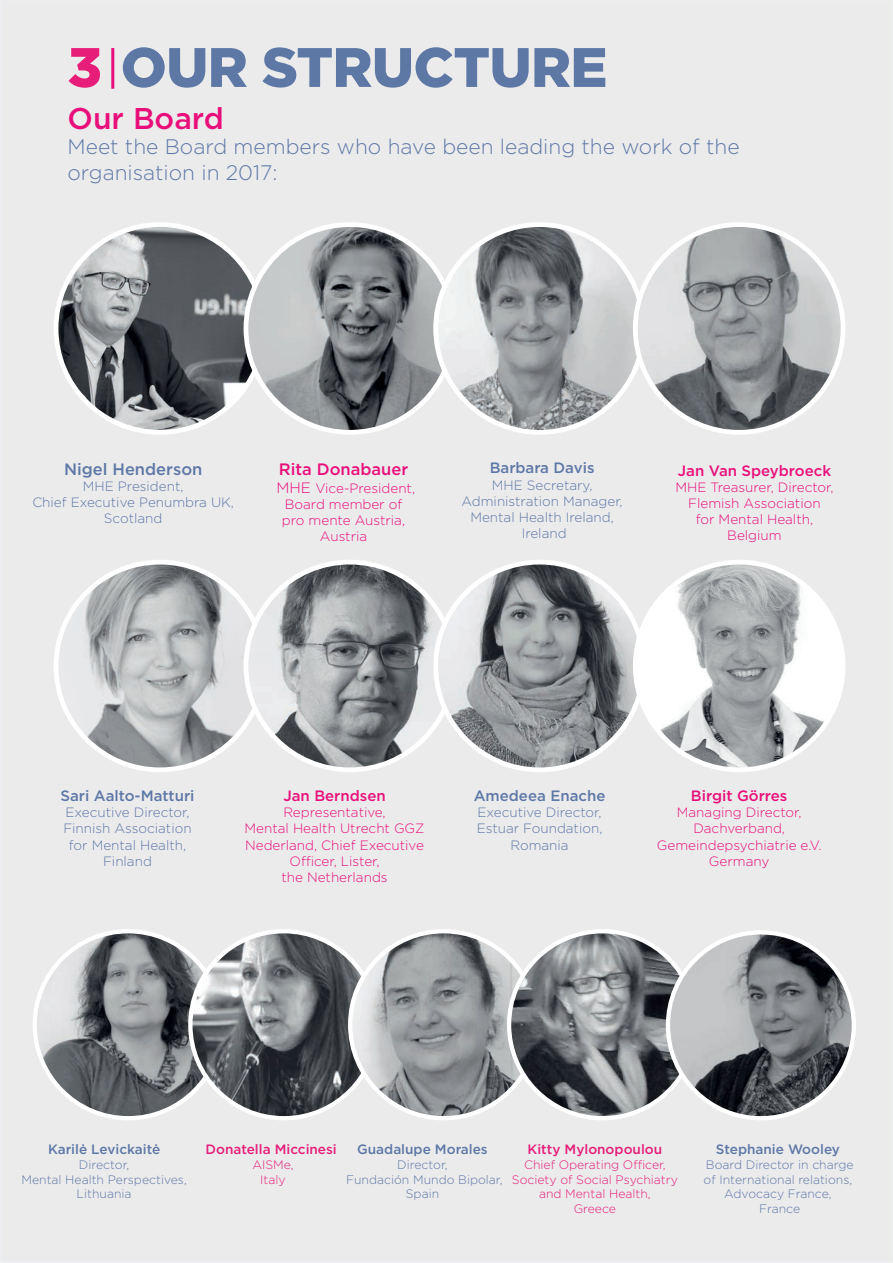
<style>
.page{position:relative;width:893px;height:1263px;background:#fff}
.page>*{position:absolute;margin:0;border:0;box-sizing:border-box;transform-origin:0 0}
.t1{font:900 55.5px "Gotham";letter-spacing:-.01em;color:#5e78a6}
.t2{font:500 30px "Gotham";color:#e90f7a}
.t3{font:300 21px/25.2px "Gotham";color:#5e78a6}
.t4{font:500 16.5px "Gotham";color:#5e78a6}
.t5{font:500 16.5px "Gotham";color:#e90f7a}
.t6{font:500 15px "Gotham";color:#5e78a6}
.t7{font:500 15px "Gotham";color:#e90f7a}
.t8{font:300 13.5px/16.2px "Gotham";color:#e90f7a;text-align:center}
.t9{font:300 13.5px/16.2px "Gotham";color:#5e78a6;text-align:center}
.t10{font:500 13.5px "Gotham";color:#5e78a6}
.t11{font:500 13.5px "Gotham";color:#e61e79}
.t12{font:300 12.15px/14.7px "Gotham";color:#5e78a6;text-align:center}
.t13{font:300 12.15px/14.7px "Gotham";color:#e61e79;text-align:center}
.s1{color:#e61e79}
.s2{font-size:15px}
</style>
<div class="page">
<div style="left:1px;top:0;width:891px;height:1262px;background:#ebebec"></div>
<hr style="left:111px;top:48px;width:3px;height:41px;background:#e90f7a">
<img style="left:56px;top:225px;width:208px;height:207px;border-radius:104px">
<img style="left:246px;top:225px;width:208px;height:207px;border-radius:104px">
<img style="left:436px;top:225px;width:207px;height:207px;border-radius:104px">
<img style="left:635px;top:225px;width:208px;height:207px;border-radius:104px">
<div style="left:633px;top:222px;width:212px;height:213px;border:5px solid #fff;border-radius:50%"></div>
<img style="left:56px;top:562px;width:208px;height:208px;border-radius:104px">
<img style="left:246px;top:562px;width:208px;height:208px;border-radius:104px">
<img style="left:436px;top:562px;width:207px;height:208px;border-radius:104px">
<img style="left:635px;top:562px;width:208px;height:208px;border-radius:104px">
<div style="left:633px;top:560px;width:212px;height:212px;border:5px solid #fff;border-radius:50%"></div>
<img style="left:35px;top:931px;width:187px;height:187px;border-radius:93px">
<img style="left:190px;top:931px;width:187px;height:187px;border-radius:93px">
<img style="left:350px;top:931px;width:187px;height:187px;border-radius:93px">
<img style="left:509px;top:931px;width:187px;height:187px;border-radius:93px">
<img style="left:668px;top:932px;width:186px;height:186px;border-radius:93px">
<div style="left:666px;top:930px;width:190px;height:190px;border:4px solid #fff;border-radius:50%"></div>
<h1 class="t1" style="left:68px;top:29px;width:541px"><span class="s1">3</span> OUR STRUCTURE</h1>
<h2 class="t2" style="left:68px;top:99px;width:158px">Our Board</h2>
<h3 class="t3" style="left:68px;top:134px;width:674px">Meet the Board members who have been leading the work of the organisation in 2017:</h3>
<p class="t4" style="left:64px;top:458px;width:140px">Nigel Henderson</p>
<p class="t9" style="left:32px;top:477px;width:203px">MHE President,<br>Chief Executive Penumbra UK,<br>Scotland</p>
<p class="t5" style="left:279px;top:458px;width:131px">Rita Donabauer</p>
<p class="t8" style="left:276px;top:479px;width:140px"><span class="s2">MHE</span> Vice-President,<br>Board member of pro mente Austria,<br>Austria</p>
<p class="t6" style="left:490px;top:458px;width:106px">Barbara Davis</p>
<p class="t9" style="left:462px;top:476px;width:163px">MHE Secretary,<br>Administration Manager,<br>Mental Health Ireland,<br>Ireland</p>
<p class="t7" style="left:678px;top:460px;width:155px">Jan Van Speybroeck</p>
<p class="t8" style="left:675px;top:478px;width:160px">MHE Treasurer, Director,<br>Flemish Association<br>for Mental Health,<br>Belgium</p>
<p class="t6" style="left:60px;top:786px;width:136px">Sari Aalto-Matturi</p>
<p class="t9" style="left:63px;top:804px;width:130px">Executive Director,<br>Finnish Association for Mental Health,<br>Finland</p>
<p class="t7" style="left:283px;top:786px;width:104px">Jan Berndsen</p>
<p class="t8" style="left:245px;top:804px;width:181px">Representative,<br>Mental Health Utrecht GGZ<br>Nederland, Chief Executive<br>Officer, Lister,<br>the Netherlands</p>
<p class="t6" style="left:474px;top:786px;width:133px">Amedeea Enache</p>
<p class="t9" style="left:477px;top:804px;width:127px">Executive Director,<br>Estuar Foundation,<br>Romania</p>
<p class="t7" style="left:691px;top:786px;width:98px">Birgit Görres</p>
<p class="t8" style="left:657px;top:804px;width:166px">Managing Director,<br>Dachverband,<br>Gemeindepsychiatrie e.V.<br>Germany</p>
<p class="t10" style="left:48px;top:1140px;width:114px">Karilė Levickaitė</p>
<p class="t12" style="left:21px;top:1157px;width:167px">Director,<br>Mental Health Perspectives,<br>Lithuania</p>
<p class="t11" style="left:206px;top:1140px;width:133px">Donatella Miccinesi</p>
<p class="t13" style="left:252px;top:1157px;width:43px">AISMe,<br>Italy</p>
<p class="t10" style="left:357px;top:1140px;width:132px">Guadalupe Morales</p>
<p class="t12" style="left:346px;top:1157px;width:158px">Director,<br>Fundación Mundo Bipolar,<br>Spain</p>
<p class="t11" style="left:528px;top:1140px;width:136px">Kitty Mylonopoulou</p>
<p class="t13" style="left:512px;top:1157px;width:167px">Chief Operating Officer,<br>Society of Social Psychiatry and Mental Health,<br>Greece</p>
<p class="t10" style="left:716px;top:1140px;width:126px">Stephanie Wooley</p>
<p class="t12" style="left:704px;top:1157px;width:151px">Board Director in charge of International relations,<br>Advocacy France,<br>France</p>
</div>
